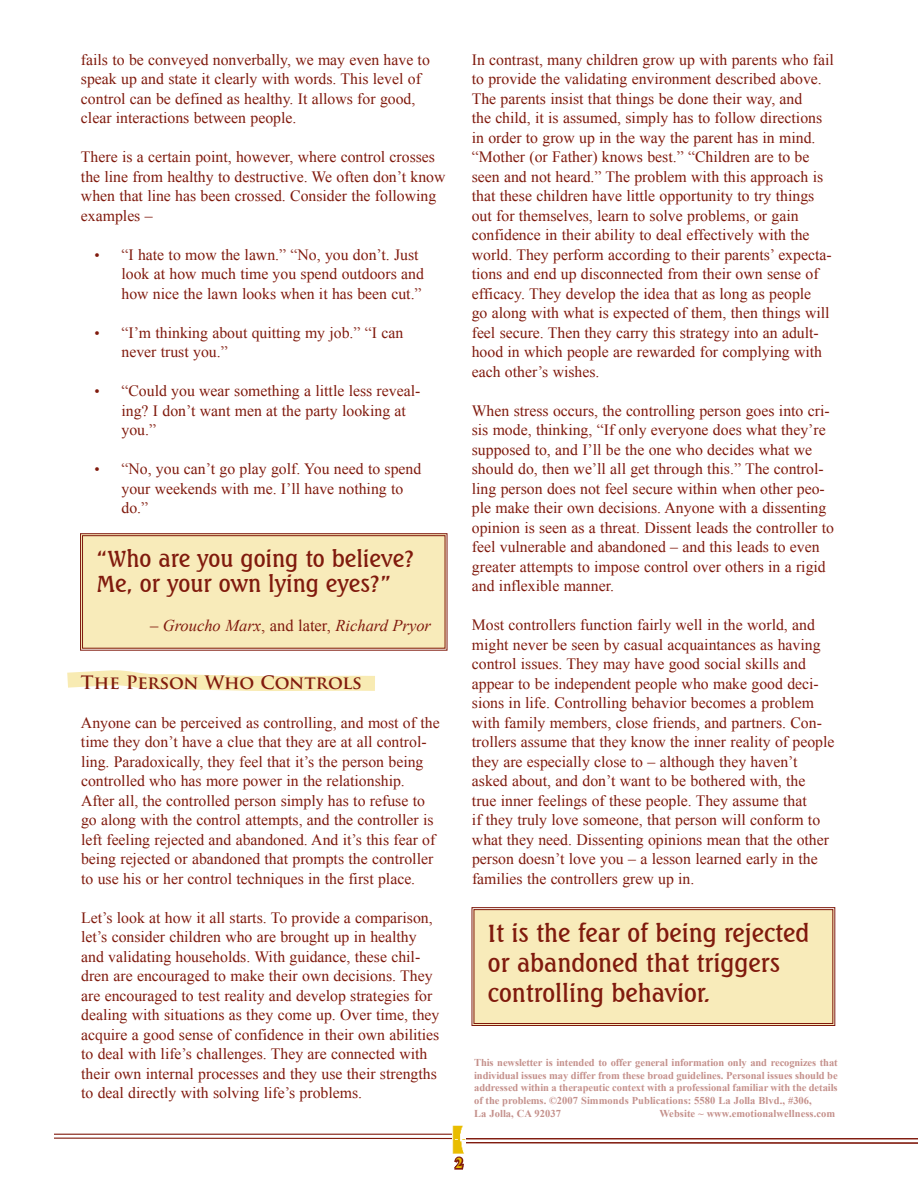
<style>
.page{position:relative;width:918px;height:1188px;background:#fff}
.page>*{position:absolute;margin:0;border:0;box-sizing:border-box;transform-origin:0 0}
.t1{font:500 24px/30px "Seagull BT";color:#801a0d}
.t2{font:500 22.5px/25.5px "Seagull BT";color:#801a0d}
.t3{font:700 18px "Trajan Pro";color:#801a0d}
.t4{font:italic 16.5px "Times New Roman";color:#801a0d}
.t5{font:15.75px/19.5px "Times New Roman";color:#801a0d}
.t6{font:700 15px "Times New Roman";color:#eabc00}
.t7{font:700 10.5px/12.8px "Times New Roman";letter-spacing:-.005em;color:#c4908b}
.s1{font-size:15px}
.s2{font-style:normal}
</style>
<div class="page">
<div style="left:80px;top:533px;width:368px;height:118px;background:#f8ebba"></div>
<div style="left:82px;top:535px;width:364px;height:114px;border:1px solid #801a0d"></div>
<div style="left:471px;top:907px;width:365px;height:119px;background:#f8ebba"></div>
<div style="left:473px;top:909px;width:360px;height:115px;border:1px solid #801a0d"></div>
<svg style="left:67px;top:670px;width:308px;height:21px"></svg>
<svg style="left:454px;top:1156px;width:10px;height:14px"></svg>
<hr style="left:54px;top:1134px;width:405px;height:1px;background:#801a0d">
<hr style="left:54px;top:1138px;width:405px;height:1px;background:#801a0d">
<hr style="left:459px;top:1138px;width:459px;height:1px;background:#801a0d">
<svg style="left:466px;top:1142px;width:452px;height:2px"></svg>
<img style="left:452px;top:1126px;width:14px;height:27px">
<p class="t5" style="left:81px;top:50px;width:350px">fails to be conveyed nonverbally, we may even have to speak up and state it clearly with words. This level of control can be defined as healthy. It allows for good, clear interactions between people.</p>
<p class="t5" style="left:81px;top:147px;width:366px">There is a certain point, however, where control crosses the line from healthy to destructive. We often don’t know when that line has been crossed. Consider the following examples –</p>
<p class="t5" style="left:122px;top:245px;width:304px;text-indent:-27px"><span class="s1">•</span> “I hate to mow the lawn.” “No, you don’t. Just look at how much time you spend outdoors and how nice the lawn looks when it has been cut.”</p>
<p class="t5" style="left:121px;top:323px;width:283px;text-indent:-27px"><span class="s1">•</span> “I’m thinking about quitting my job.” “I can never trust you.”</p>
<p class="t5" style="left:121px;top:381px;width:300px;text-indent:-27px"><span class="s1">•</span> “Could you wear something a little less reveal&shy;ing? I don’t want men at the party looking at you.”</p>
<p class="t5" style="left:122px;top:459px;width:301px;text-indent:-27px"><span class="s1">•</span> “No, you can’t go play golf. You need to spend your weekends with me. I’ll have nothing to do.”</p>
<h2 class="t2" style="left:97px;top:545px;width:320px">“Who are you going to believe?<br>Me, or your own lying eyes?”</h2>
<p class="t4" style="left:150px;top:614px;width:283px"><span class="s2">–</span> Groucho Marx<span class="s2">, and later,</span> Richard Pryor</p>
<p class="t3" style="left:81px;top:671px;width:283px">The Person Who Controls</p>
<p class="t5" style="left:81px;top:713px;width:360px">Anyone can be perceived as controlling, and most of the time they don’t have a clue that they are at all control&shy;ling. Paradoxically, they feel that it’s the person being controlled who has more power in the relationship.<br>After all, the controlled person simply has to refuse to go along with the control attempts, and the controller is left feeling rejected and abandoned. And it’s this fear of being rejected or abandoned that prompts the controller to use his or her control techniques in the first place.</p>
<p class="t5" style="left:81px;top:908px;width:360px">Let’s look at how it all starts. To provide a comparison, let’s consider children who are brought up in healthy and validating households. With guidance, these chil&shy;dren are encouraged to make their own decisions. They are encouraged to test reality and develop strategies for dealing with situations as they come up. Over time, they acquire a good sense of confidence in their own abilities to deal with life’s challenges. They are connected with their own internal processes and they use their strengths to deal directly with solving life’s problems.</p>
<p class="t5" style="left:472px;top:50px;width:364px">In contrast, many children grow up with parents who fail to provide the validating environment described above.<br>The parents insist that things be done their way, and<br>the child, it is assumed, simply has to follow directions in order to grow up in the way the parent has in mind. “Mother (or Father) knows best.” “Children are to be seen and not heard.” The problem with this approach is that these children have little opportunity to try things out for themselves, learn to solve problems, or gain confidence in their ability to deal effectively with the world. They perform according to their parents’ expecta&shy;tions and end up disconnected from their own sense of efficacy. They develop the idea that as long as people<br>go along with what is expected of them, then things will feel secure. Then they carry this strategy into an adult&shy;hood in which people are rewarded for complying with each other’s wishes.</p>
<p class="t5" style="left:472px;top:401px;width:364px">When stress occurs, the controlling person goes into cri&shy;sis mode, thinking, “If only everyone does what they’re supposed to, and I’ll be the one who decides what we should do, then we’ll all get through this.” The control&shy;ling person does not feel secure within when other peo&shy;ple make their own decisions. Anyone with a dissenting opinion is seen as a threat. Dissent leads the controller to feel vulnerable and abandoned – and this leads to even greater attempts to impose control over others in a rigid and inflexible manner.</p>
<p class="t5" style="left:472px;top:615px;width:364px">Most controllers function fairly well in the world, and might never be seen by casual acquaintances as having control issues. They may have good social skills and appear to be independent people who make good deci&shy;sions in life. Controlling behavior becomes a problem with family members, close friends, and partners. Con&shy;trollers assume that they know the inner reality of people they are especially close to – although they haven’t asked about, and don’t want to be bothered with, the<br>true inner feelings of these people. They assume that<br>if they truly love someone, that person will conform to what they need. Dissenting opinions mean that the other person doesn’t love you – a lesson learned early in the families the controllers grew up in.</p>
<h1 class="t1" style="left:488px;top:918px;width:323px">It is the fear of being rejected or abandoned that triggers controlling behavior.</h1>
<p class="t7" style="left:474px;top:1056px;width:365px">This newsletter is intended to offer general information only and recognizes that individual issues may differ from these broad guidelines. Personal issues should be addressed within a therapeutic context with a professional familiar with the details of the problems. ©2007 Simmonds Publications: 5580 La Jolla Blvd., #306,<br>La Jolla, CA 92037</p>
<p class="t7" style="left:659px;top:1107px;width:177px">Website ~ www.emotionalwellness.com</p>
<p class="t6" style="left:455px;top:1153px;width:9px">2</p>
</div>
